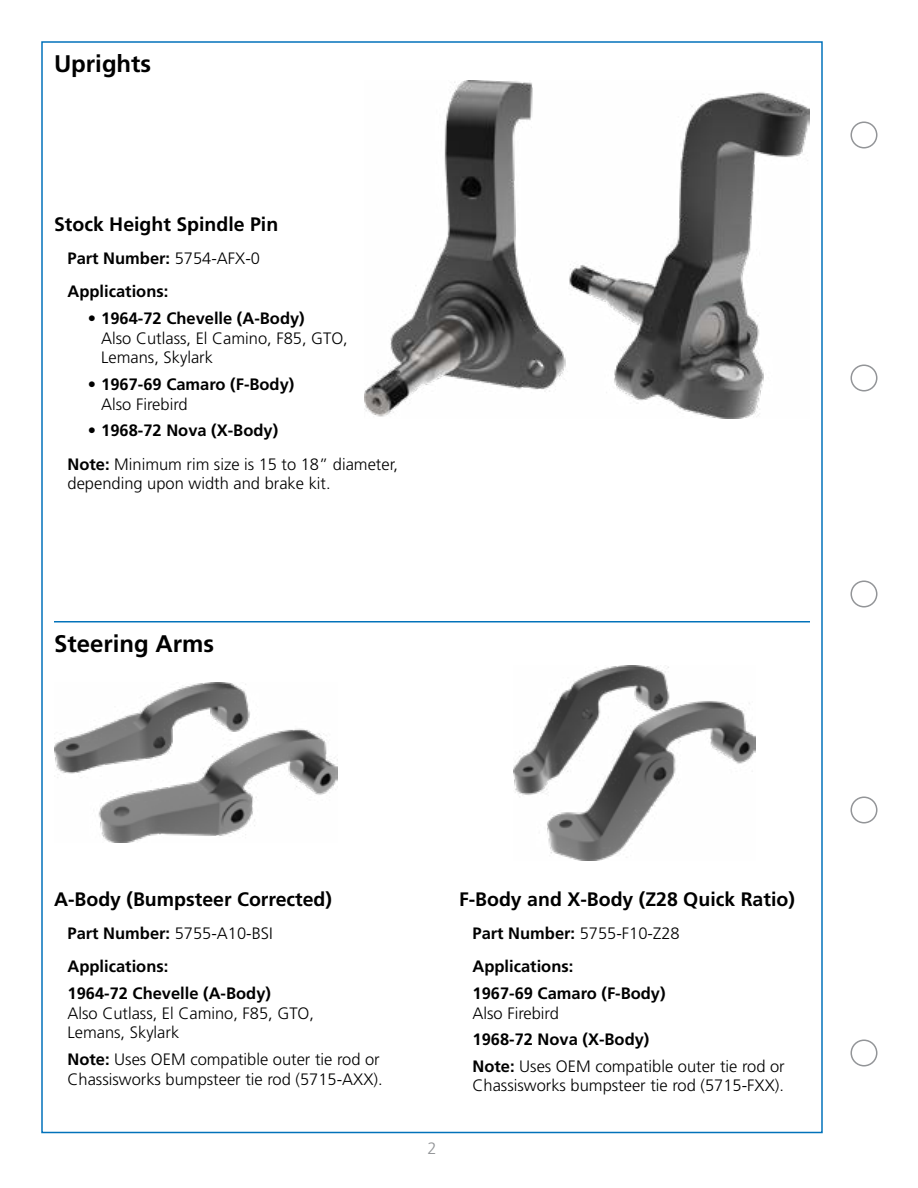
<style>
.page{position:relative;width:918px;height:1188px;background:#fff}
.page>*{position:absolute;margin:0;border:0;box-sizing:border-box;transform-origin:0 0}
.t1{font:700 24px "Frutiger LT Std";color:#000}
.t2{font:700 19.5px "Frutiger LT Std";color:#000}
.t3{font:300 16.5px/19.8px "Frutiger LT Std";color:#000}
.t4{font:700 16.5px/33.3px "Frutiger LT Std";color:#000}
.t5{font:300 16.5px "Frutiger LT Std";color:#939598}
.s1{font-weight:300}
.s2{font-weight:700}
</style>
<div class="page">
<div style="left:850px;top:1040px;width:28px;height:26px;border:2px solid #939598;border-radius:50%"></div>
<div style="left:850px;top:364px;width:28px;height:28px;border:2px solid #939598;border-radius:50%"></div>
<div style="left:850px;top:580px;width:28px;height:28px;border:2px solid #939598;border-radius:50%"></div>
<div style="left:850px;top:796px;width:28px;height:28px;border:2px solid #939598;border-radius:50%"></div>
<div style="left:850px;top:122px;width:28px;height:26px;border:2px solid #939598;border-radius:50%"></div>
<img style="left:364px;top:81px;width:446px;height:337px">
<img style="left:54px;top:683px;width:284px;height:160px">
<img style="left:513px;top:665px;width:243px;height:195px">
<hr style="left:54px;top:621px;width:756px;height:1px;background:#0272ba">
<h1 class="t1" style="left:54px;top:50px;width:99px">Uprights</h1>
<p class="t2" style="left:54px;top:212px;width:226px">Stock Height Spindle Pin</p>
<p class="t4" style="left:68px;top:242px;width:194px">Part Number: <span class="s1">5754-AFX-0<br></span>Applications:</p>
<p class="t4" style="left:88px;top:301px;width:219px">• 1964-72 Chevelle (A-Body)</p>
<p class="t3" style="left:101px;top:328px;width:248px">Also Cutlass, El Camino, F85, GTO,<br>Lemans, Skylark</p>
<p class="t4" style="left:88px;top:368px;width:208px">• 1967-69 Camaro (F-Body)</p>
<p class="t3" style="left:101px;top:394px;width:88px">Also Firebird</p>
<p class="t3" style="left:68px;top:414px;width:332px;line-height:33.3px;text-indent:20px"><span class="s2">• 1968-72 Nova (X-Body)<br>Note:</span> Minimum rim size is 15 to 18” diameter,</p>
<p class="t3" style="left:68px;top:474px;width:265px">depending upon width and brake kit.</p>
<h1 class="t1" style="left:54px;top:630px;width:162px">Steering Arms</h1>
<p class="t2" style="left:54px;top:887px;width:280px">A-Body (Bumpsteer Corrected)</p>
<p class="t4" style="left:68px;top:917px;width:207px">Part Number: <span class="s1">5755-A10-BSI<br></span>Applications:</p>
<p class="t4" style="left:68px;top:976px;width:205px">1964-72 Chevelle (A-Body)</p>
<p class="t3" style="left:68px;top:1003px;width:248px">Also Cutlass, El Camino, F85, GTO,<br>Lemans, Skylark</p>
<p class="t3" style="left:68px;top:1050px;width:317px"><span class="s2">Note:</span> Uses OEM compatible outer tie rod or<br>Chassisworks bumpsteer tie rod (5715-AXX).</p>
<p class="t5" style="left:427px;top:1139px;width:11px">2</p>
<p class="t2" style="left:459px;top:887px;width:337px">F-Body and X-Body (Z28 Quick Ratio)</p>
<p class="t4" style="left:472px;top:917px;width:209px">Part Number: <span class="s1">5755-F10-Z28<br></span>Applications:</p>
<p class="t4" style="left:472px;top:976px;width:195px">1967-69 Camaro (F-Body)</p>
<p class="t3" style="left:472px;top:1003px;width:88px">Also Firebird</p>
<p class="t3" style="left:472px;top:1026px;width:314px;line-height:26.5px"><span class="s2">1968-72 Nova (X-Body)<br>Note:</span> Uses OEM compatible outer tie rod or</p>
<p class="t3" style="left:472px;top:1076px;width:313px">Chassisworks bumpsteer tie rod (5715-FXX).</p>
</div>
